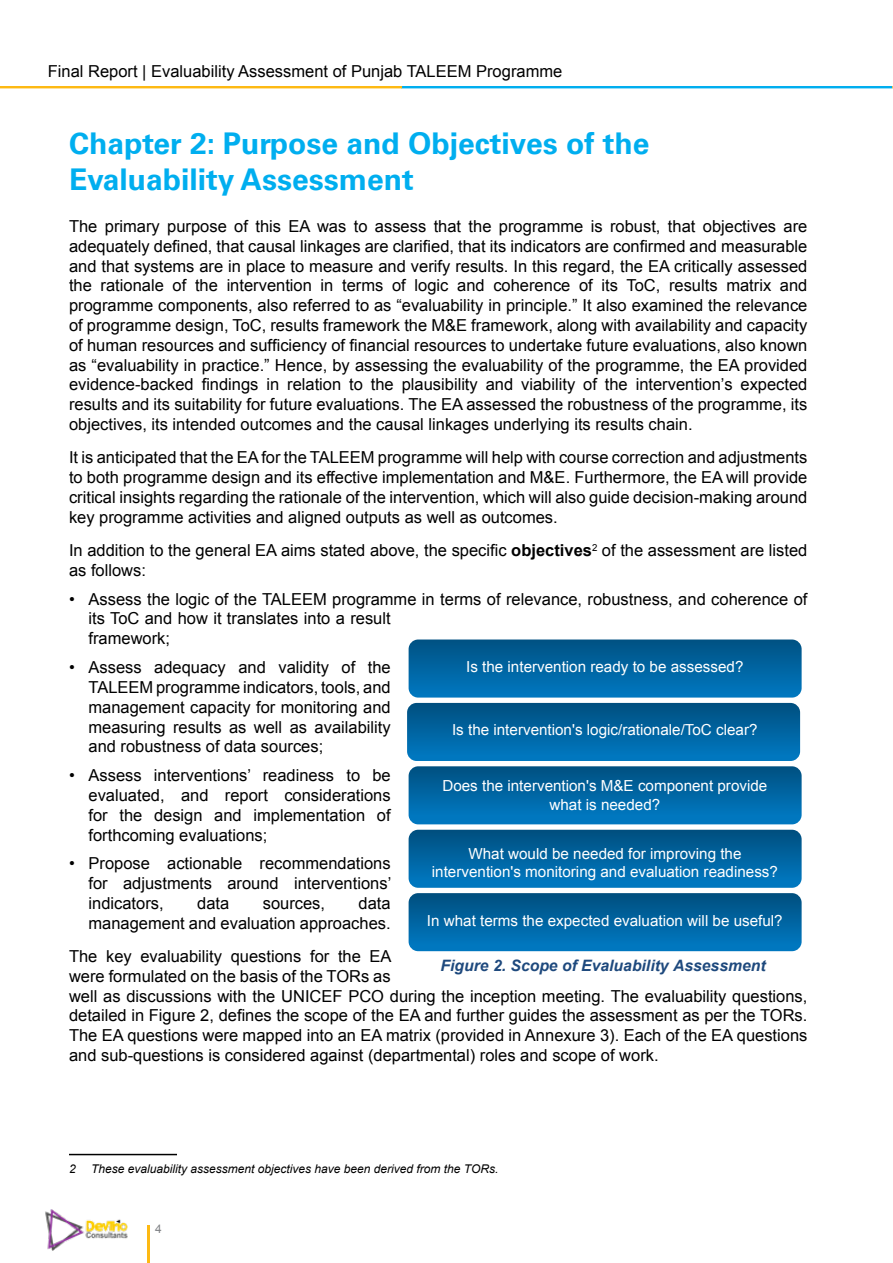
<style>
.page{position:relative;width:893px;height:1263px;background:#fff}
.page>*{position:absolute;margin:0;border:0;box-sizing:border-box;transform-origin:0 0}
.t1{font:700 30px/36px "Univers LT Pro 65";color:#00aeef}
.t2{font:16.5px/19.8px "Arial";color:#000;text-align:justify}
.t3{font:italic 700 15.75px "Arial";color:#1e497d}
.t4{font:15.15px/18.3px "Arial";color:#fff;text-align:center}
.t5{font:italic 12px "Arial";color:#000}
.t6{font:12px "Arial";color:#808285}
.s1{font-weight:700}
</style>
<div class="page">
<hr style="left:148px;top:1225px;width:2px;height:38px;background:#fdb913">
<div style="left:401px;top:86px;width:491px;height:2px;border:2px solid #00aeef"></div>
<div style="left:0;top:86px;width:402px;height:2px;border:2px solid #fdb913"></div>
<img style="left:45px;top:1209px;width:83px;height:42px">
<hr style="left:69px;top:1154px;width:108px;height:1px;background:#000">
<svg style="left:407px;top:639px;width:395px;height:185px;background:#116fa8"></svg>
<svg style="left:409px;top:830px;width:393px;height:121px;background:#0c6ca6"></svg>
<p class="t2" style="left:48px;top:61px;width:516px">Final Report | Evaluability Assessment of Punjab TALEEM Programme</p>
<h1 class="t1" style="left:69px;top:124px;width:582px">Chapter 2: Purpose and Objectives of the<br>Evaluability Assessment</h1>
<p class="t2" style="left:69px;top:217px;width:740px">The primary purpose of this EA was to assess that the programme is robust, that objectives are adequately defined, that causal linkages are clarified, that its indicators are confirmed and measurable and that systems are in place to measure and verify results. In this regard, the EA critically assessed the rationale of the intervention in terms of logic and coherence of its ToC, results matrix and programme components, also referred to as “evaluability in principle.” It also examined the relevance of programme design, ToC, results framework the M&amp;E framework, along with availability and capacity of human resources and sufficiency of financial resources to undertake future evaluations, also known as “evaluability in practice.” Hence, by assessing the evaluability of the programme, the EA provided evidence-backed findings in relation to the plausibility and viability of the intervention’s expected results and its suitability for future evaluations. The EA assessed the robustness of the programme, its objectives, its intended outcomes and the causal linkages underlying its results chain.</p>
<p class="t2" style="left:69px;top:448px;width:740px">It is anticipated that the EA for the TALEEM programme will help with course correction and adjustments to both programme design and its effective implementation and M&amp;E. Furthermore, the EA will provide critical insights regarding the rationale of the intervention, which will also guide decision-making around key programme activities and aligned outputs as well as outcomes.</p>
<p class="t2" style="left:69px;top:540px;width:740px">In addition to the general EA aims stated above, the specific <span class="s1">objectives</span><sup>2</sup> of the assessment are listed as follows:</p>
<p class="t2" style="left:89px;top:589px;width:720px;text-align:left;text-indent:-20px">• Assess the logic of the TALEEM programme in terms of relevance, robustness, and coherence of its ToC and how it translates into a result<br>framework;</p>
<p class="t2" style="left:89px;top:657px;width:304px;text-indent:-20px">• Assess adequacy and validity of the TALEEM programme indicators, tools, and management capacity for monitoring and measuring results as well as availability and robustness of data sources;</p>
<p class="t2" style="left:89px;top:765px;width:304px;text-indent:-20px">• Assess interventions’ readiness to be evaluated, and report considerations for the design and implementation of forthcoming evaluations;</p>
<p class="t2" style="left:89px;top:854px;width:304px;text-indent:-20px">• Propose actionable recommendations for adjustments around interventions’ indicators,</p>
<p class="t4" style="left:466px;top:657px;width:279px">Is the intervention ready to be assessed?</p>
<p class="t4" style="left:452px;top:721px;width:307px">Is the intervention's logic/rationale/ToC clear?</p>
<p class="t4" style="left:442px;top:777px;width:326px">Does the intervention's M&amp;E component provide what is needed?</p>
<p class="t4" style="left:432px;top:844px;width:348px">What would be needed for improving the intervention's monitoring and evaluation readiness?</p>
<p class="t4" style="left:427px;top:911px;width:357px">In what terms the expected evaluation will be useful?</p>
<p class="t2" style="left:89px;top:893px;width:304px;text-align:right">data<br>management and evaluation approaches.</p>
<p class="t2" style="left:69px;top:946px;width:740px;text-align:left">The key evaluability questions for the EA<br>were formulated on the basis of the TORs as<br>well as discussions with the UNICEF PCO during the inception meeting. The evaluability questions, detailed in Figure 2, defines the scope of the EA and further guides the assessment as per the TORs.<br>The EA questions were mapped into an EA matrix (provided in Annexure 3). Each of the EA questions and sub-questions is considered against (departmental) roles and scope of work.</p>
<p class="t2" style="left:197px;top:893px;width:34px">data</p>
<p class="t2" style="left:263px;top:893px;width:64px">sources,</p>
<p class="t3" style="left:441px;top:955px;width:327px">Figure 2. Scope of Evaluability Assessment</p>
<p class="t5" style="left:69px;top:1160px;width:8px">2</p>
<p class="t5" style="left:91px;top:1160px;width:409px">These evaluability assessment objectives have been derived from the TORs.</p>
<p class="t6" style="left:155px;top:1221px;width:8px">4</p>
</div>
